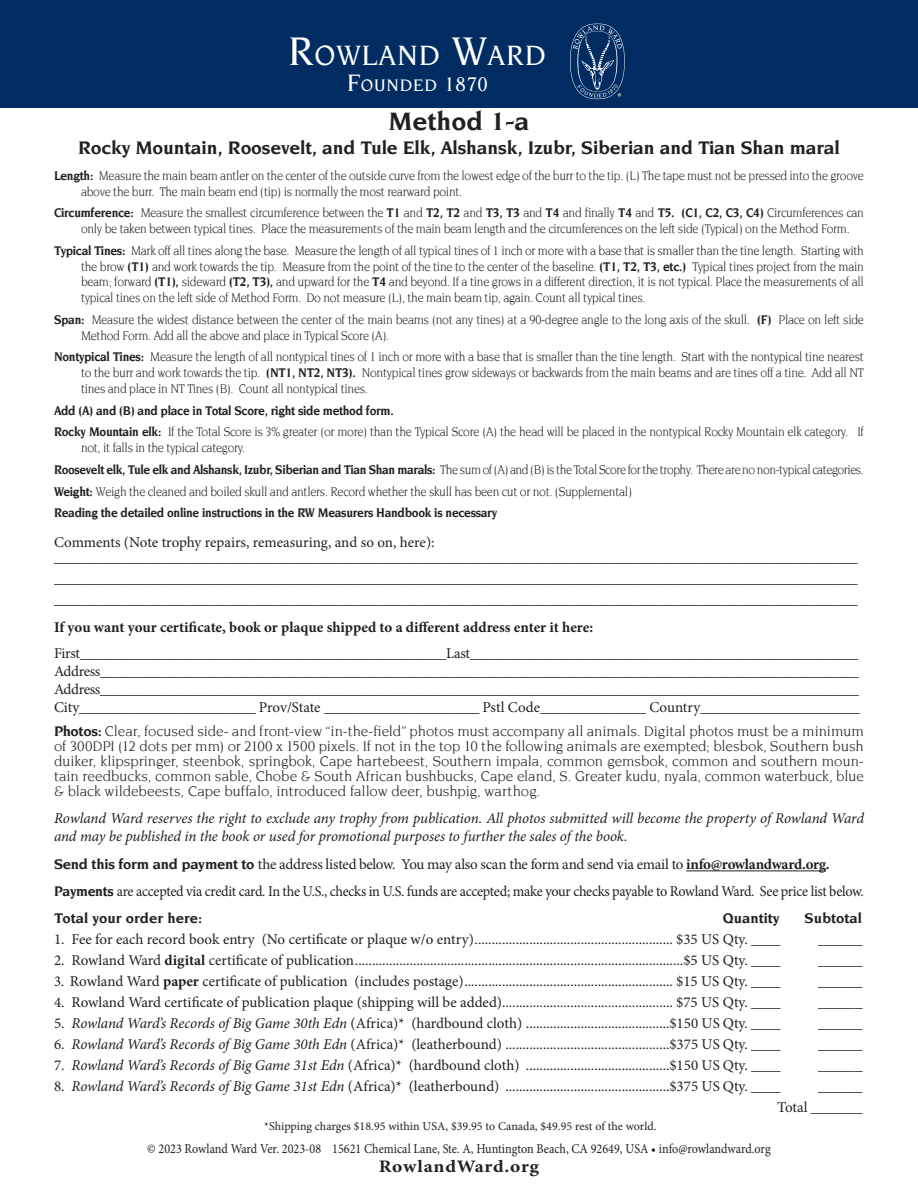
<style>
.page{position:relative;width:918px;height:1188px;background:#fff}
.page>*{position:absolute;margin:0;border:0;box-sizing:border-box;transform-origin:0 0}
.t1{font:500 30px "Novarese";letter-spacing:.03em;color:#fff}
.t2{font:700 27px "Novarese";color:#231f20}
.t3{font:700 19.5px "Novarese";letter-spacing:-.01em;color:#231f20}
.t4{font:500 17.85px "Novarese";letter-spacing:.045em;color:#fff}
.t5{font:700 17.55px "Minion Pro";letter-spacing:.035em;color:#231f20;scale:1.11 1}
.t6{font:15px/21px "Minion Pro";letter-spacing:-.005em;color:#231f20}
.t7{font:15px/15px "Novarese";letter-spacing:-.005em;color:#231f20;text-align:justify}
.t8{font:15px "Minion Pro";letter-spacing:-.025em;color:#231f20}
.t9{font:italic 15px/18px "Minion Pro";letter-spacing:-.01em;color:#231f20}
.t10{font:15px "Minion Pro";letter-spacing:-.025em;color:#231f20;scale:.95 1}
.t11{font:700 15px "Minion Pro";letter-spacing:-.005em;color:#231f20}
.t12{font:700 15px "Novarese";color:#231f20}
.t13{font:13.5px/15.8px "Novarese";letter-spacing:-.025em;color:#231f20;scale:.9 1}
.t14{font:700 13.5px "Novarese";letter-spacing:-.025em;color:#231f20;scale:.9 1}
.t15{font:13.5px "Minion Pro";color:#231f20;scale:.9 1}
.t16{font:12px "Minion Pro";color:#231f20}
.s1{font-size:42.9px}
.s2{font-size:25.65px}
.s3{font-size:21.3px}
.s4{font-weight:700}
.s5{font-family:"Novarese";font-weight:700}
.s6{font-style:italic}
</style>
<div class="page">
<hr style="left:686px;top:871px;width:140px;height:1px;background:#231f20">
<div style="left:0;top:0;width:918px;height:108px;background:#002c62"></div>
<svg style="left:570px;top:24px;width:55px;height:75px"></svg>
<p class="t1" style="left:288px;top:42px;width:259px"><span class="s1">R</span>OWLAND <span class="s1">W</span>ARD</p>
<p class="t4" style="left:346px;top:78px;width:143px"><span class="s2">F</span>OUNDED <span class="s3">1870</span></p>
<p class="t2" style="left:388px;top:109px;width:143px">Method 1-a</p>
<p class="t3" style="left:78px;top:139px;width:763px">Rocky Mountain, Roosevelt, and Tule Elk, Alshansk, Izubr, Siberian and Tian Shan maral</p>
<p class="t13" style="left:81px;top:168px;width:871px;text-indent:-27px"><span class="s4">Length:</span> Measure the main beam antler on the center of the outside curve from the lowest edge of the burr to the tip. (L) The tape must not be pressed into the groove above the burr. The main beam end (tip) is normally the most rearward point.</p>
<p class="t13" style="left:81px;top:206px;width:872px;text-indent:-27px"><span class="s4">Circumference:</span> Measure the smallest circumference between the <span class="s4">T1</span> and <span class="s4">T2, T2</span> and <span class="s4">T3, T3</span> and <span class="s4">T4</span> and finally <span class="s4">T4</span> and <span class="s4">T5. (C1, C2, C3, C4)</span> Circumferences can only be taken between typical tines. Place the measurements of the main beam length and the circumferences on the left side (Typical) on the Method Form.</p>
<p class="t13" style="left:81px;top:243px;width:872px;text-align:justify;text-indent:-27px"><span class="s4">Typical Tines:</span> Mark off all tines along the base. Measure the length of all typical tines of 1 inch or more with a base that is smaller than the tine length. Starting with the brow <span class="s4">(T1)</span> and work towards the tip. Measure from the point of the tine to the center of the baseline. <span class="s4">(T1, T2, T3, etc.)</span> Typical tines project from the main beam; forward <span class="s4">(T1),</span> sideward <span class="s4">(T2, T3),</span> and upward for the <span class="s4">T4</span> and beyond. If a tine grows in a different direction, it is not typical. Place the measurements of all typical tines on the left side of Method Form. Do not measure (L), the main beam tip, again. Count all typical tines.</p>
<p class="t13" style="left:81px;top:312px;width:871px;text-indent:-27px"><span class="s4">Span:</span> Measure the widest distance between the center of the main beams (not any tines) at a 90-degree angle to the long axis of the skull. <span class="s4">(F)</span> Place on left side<br>Method Form. Add all the above and place in Typical Score (A).</p>
<p class="t13" style="left:81px;top:350px;width:871px;text-align:justify;text-indent:-27px"><span class="s4">Nontypical Tines:</span> Measure the length of all nontypical tines of 1 inch or more with a base that is smaller than the tine length. Start with the nontypical tine nearest to the burr and work towards the tip. <span class="s4">(NT1, NT2, NT3).</span> Nontypical tines grow sideways or backwards from the main beams and are tines off a tine. Add all NT tines and place in NT Tines (B). Count all nontypical tines.</p>
<p class="t14" style="left:54px;top:404px;width:379px">Add (A) and (B) and place in Total Score, right side method form.</p>
<p class="t13" style="left:81px;top:425px;width:871px;text-indent:-27px"><span class="s4">Rocky Mountain elk:</span> If the Total Score is 3% greater (or more) than the Typical Score (A) the head will be placed in the nontypical Rocky Mountain elk category. If not, it falls in the typical category.</p>
<p class="t13" style="left:54px;top:462px;width:901px"><span class="s4">Roosevelt elk, Tule elk and Alshansk, Izubr, Siberian and Tian Shan marals:</span> The sum of (A) and (B) is the Total Score for the trophy. There are no non-typical categories.</p>
<p class="t13" style="left:54px;top:484px;width:644px"><span class="s4">Weight:</span> Weigh the cleaned and boiled skull and antlers. Record whether the skull has been cut or not. (Supplemental)</p>
<p class="t14" style="left:54px;top:507px;width:494px">Reading the detailed online instructions in the RW Measurers Handbook is necessary</p>
<p class="t6" style="left:54px;top:531px;width:382px">Comments (Note trophy repairs, remeasuring, and so on, here):</p>
<p class="t6" style="left:54px;top:546px;width:805px">_________________________________________________________________________________________________________________ _________________________________________________________________________________________________________________</p>
<p class="t6" style="left:54px;top:588px;width:805px">_________________________________________________________________________________________________________________</p>
<p class="t11" style="left:54px;top:617px;width:541px">If you want your certificate, book or plaque shipped to a different address enter it here:</p>
<p class="t8" style="left:54px;top:643px;width:806px">First___________________________________________________Last______________________________________________________</p>
<p class="t8" style="left:54px;top:661px;width:806px">Address__________________________________________________________________________________________________________</p>
<p class="t8" style="left:54px;top:679px;width:806px">Address__________________________________________________________________________________________________________</p>
<p class="t6" style="left:54px;top:696px;width:807px">City_________________________ Prov/State ______________________ Pstl Code_______________ Country_______________________</p>
<p class="t7" style="left:54px;top:724px;width:811px"><span class="s4">Photos:</span> Clear, focused side- and front-view “in-the-field” photos must accompany all animals. Digital photos must be a minimum of 300DPI (12 dots per mm) or 2100 x 1500 pixels. If not in the top 10 the following animals are exempted; blesbok, Southern bush duiker, klipspringer, steenbok, springbok, Cape hartebeest, Southern impala, common gemsbok, common and southern moun&shy;tain reedbucks, common sable, Chobe &amp; South African bushbucks, Cape eland, S. Greater kudu, nyala, common waterbuck, blue &amp; black wildebeests, Cape buffalo, introduced fallow deer, bushpig, warthog.</p>
<p class="t9" style="left:54px;top:809px;width:812px">Rowland Ward reserves the right to exclude any trophy from publication. All photos submitted will become the property of Rowland Ward and may be published in the book or used for promotional purposes to further the sales of the book.</p>
<p class="t6" style="left:54px;top:854px;width:777px"><span class="s5">Send this form and payment to</span> the address listed below. You may also scan the form and send via email to <span class="s4">info@rowlandward.org.</span></p>
<p class="t10" style="left:54px;top:882px;width:854px"><span class="s5">Payments</span> are accepted via credit card. In the U.S., checks in U.S. funds are accepted; make your checks payable to Rowland Ward. See price list below.</p>
<p class="t12" style="left:54px;top:912px;width:150px">Total your order here:</p>
<p class="t12" style="left:723px;top:912px;width:58px">Quantity</p>
<p class="t12" style="left:805px;top:912px;width:59px">Subtotal</p>
<p class="t6" style="left:54px;top:929px;width:728px">1. Fee for each record book entry (No certificate or plaque w/o entry).......................................................... $35 US Qty. ____</p>
<p class="t6" style="left:818px;top:929px;width:46px">______</p>
<p class="t6" style="left:54px;top:950px;width:728px">2. Rowland Ward <span class="s4">digital</span> certificate of publication................................................................................................$5 US Qty. ____</p>
<p class="t6" style="left:818px;top:950px;width:46px">______</p>
<p class="t6" style="left:54px;top:971px;width:728px">3. Rowland Ward <span class="s4">paper</span> certificate of publication (includes postage)............................................................. $15 US Qty. ____</p>
<p class="t6" style="left:818px;top:971px;width:46px">______</p>
<p class="t6" style="left:54px;top:992px;width:728px">4. Rowland Ward certificate of publication plaque (shipping will be added).................................................. $75 US Qty. ____</p>
<p class="t6" style="left:818px;top:992px;width:46px">______</p>
<p class="t6" style="left:54px;top:1013px;width:728px">5. <span class="s6">Rowland Ward’s Records of Big Game 30th Edn</span> (Africa)* (hardbound cloth) ..........................................$150 US Qty. ____</p>
<p class="t6" style="left:818px;top:1013px;width:46px">______</p>
<p class="t6" style="left:54px;top:1034px;width:728px">6. <span class="s6">Rowland Ward’s Records of Big Game 30th Edn</span> (Africa)* (leatherbound) ................................................$375 US Qty. ____</p>
<p class="t6" style="left:818px;top:1034px;width:46px">______</p>
<p class="t6" style="left:54px;top:1055px;width:728px">7. <span class="s6">Rowland Ward’s Records of Big Game 31st Edn</span> (Africa)* (hardbound cloth) ..........................................$150 US Qty. ____</p>
<p class="t6" style="left:818px;top:1055px;width:46px">______</p>
<p class="t6" style="left:54px;top:1076px;width:728px">8. <span class="s6">Rowland Ward’s Records of Big Game 31st Edn</span> (Africa)* (leatherbound) ................................................$375 US Qty. ____</p>
<p class="t6" style="left:818px;top:1076px;width:46px">______</p>
<p class="t6" style="left:777px;top:1097px;width:87px">Total _______</p>
<p class="t16" style="left:264px;top:1119px;width:394px">*Shipping charges $18.95 within USA, $39.95 to Canada, $49.95 rest of the world.</p>
<p class="t15" style="left:147px;top:1140px;width:694px">© 2023 Rowland Ward Ver. 2023-08 15621 Chemical Lane, Ste. A, Huntington Beach, CA 92649, USA • info@rowlandward.org</p>
<p class="t5" style="left:379px;top:1155px;width:146px">RowlandWard.org</p>
</div>
